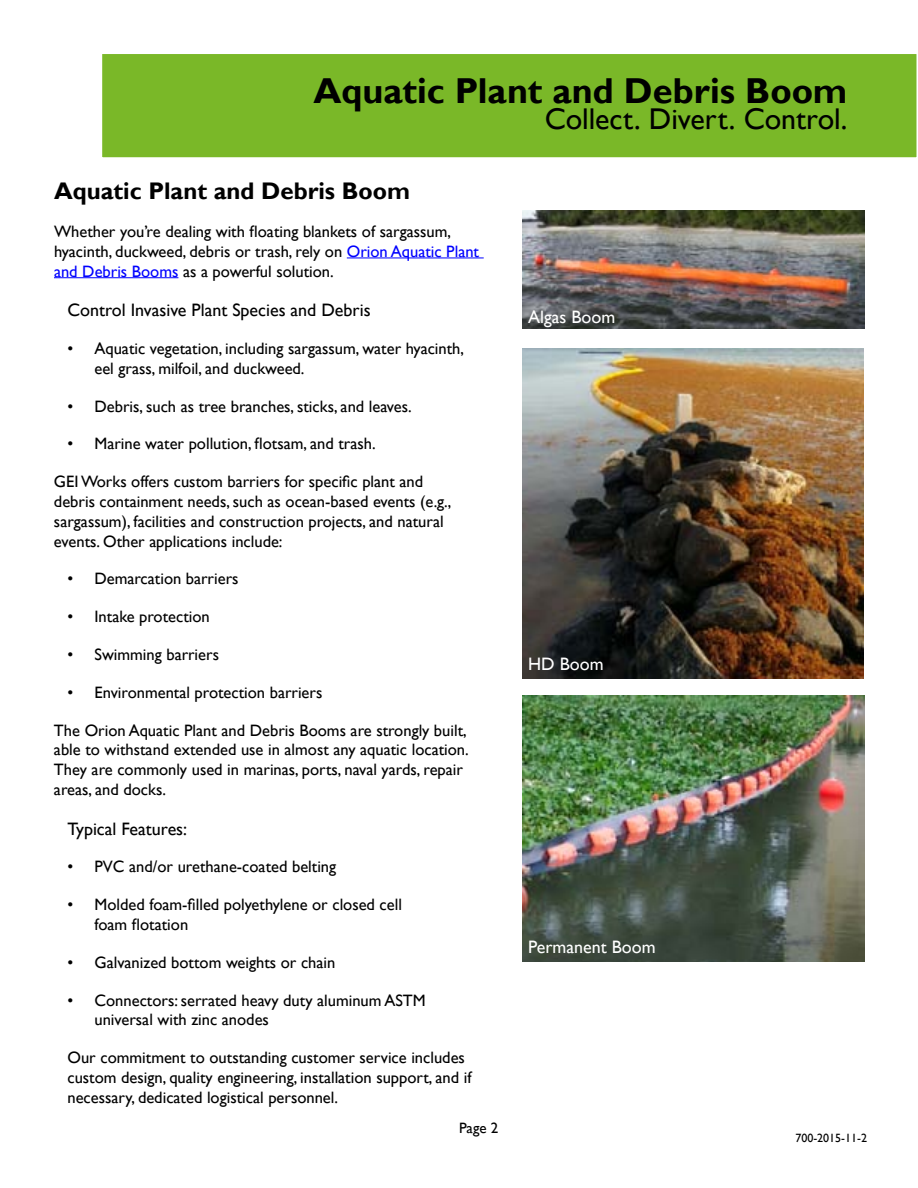
<style>
.page{position:relative;width:918px;height:1188px;background:#fff}
.page>*{position:absolute;margin:0;border:0;box-sizing:border-box;transform-origin:0 0}
.t1{font:700 36px "Gill Sans";color:#000}
.t2{font:30px "Gill Sans";letter-spacing:-.005em;color:#000}
.t3{font:700 24px "Gill Sans";color:#000}
.t4{font:18px "Gill Sans";color:#000}
.t5{font:18px "Gill Sans";color:#fff}
.t6{font:16.5px/19.8px "Gill Sans";color:#000}
.t7{font:15px "Gill Sans";color:#000}
.t8{font:12px "Gill Sans";color:#000}
.s1{color:#00f}
</style>
<div class="page">
<hr style="left:347px;top:258px;width:137px;height:1px;background:#00f">
<hr style="left:54px;top:277px;width:124px;height:1px;background:#00f">
<div style="left:101px;top:53px;width:816px;height:105px;background:#7ab828"></div>
<div style="left:101px;top:53px;width:817px;height:106px;border:2px solid #fff"></div>
<img style="left:523px;top:696px;width:341px;height:266px">
<img style="left:523px;top:348px;width:341px;height:331px">
<img style="left:523px;top:211px;width:341px;height:118px">
<h1 class="t1" style="left:313px;top:70px;width:535px">Aquatic Plant and Debris Boom</h1>
<h2 class="t2" style="left:545px;top:102px;width:304px">Collect. Divert. Control.</h2>
<h3 class="t3" style="left:54px;top:177px;width:358px">Aquatic Plant and Debris Boom</h3>
<p class="t6" style="left:54px;top:222px;width:427px">Whether you’re dealing with floating blankets of sargassum, hyacinth, duckweed, debris or trash, rely on <span class="s1">Orion Aquatic Plant and Debris Booms</span> as a powerful solution.</p>
<p class="t4" style="left:68px;top:300px;width:305px">Control Invasive Plant Species and Debris</p>
<p class="t6" style="left:94px;top:339px;width:371px;text-indent:-27px">• Aquatic vegetation, including sargassum, water hyacinth, eel grass, milfoil, and duckweed.</p>
<p class="t6" style="left:68px;top:396px;width:346px">• Debris, such as tree branches, sticks, and leaves.</p>
<p class="t6" style="left:68px;top:434px;width:310px">• Marine water pollution, flotsam, and trash.</p>
<p class="t6" style="left:54px;top:472px;width:399px">GEI Works offers custom barriers for specific plant and debris containment needs, such as ocean-based events (e.g., sargassum), facilities and construction projects, and natural events. Other applications include:</p>
<p class="t6" style="left:67px;top:569px;width:173px">• Demarcation barriers</p>
<p class="t6" style="left:67px;top:607px;width:144px">• Intake protection</p>
<p class="t6" style="left:67px;top:645px;width:153px">• Swimming barriers</p>
<p class="t6" style="left:67px;top:683px;width:256px">• Environmental protection barriers</p>
<p class="t6" style="left:54px;top:720px;width:416px">The Orion Aquatic Plant and Debris Booms are strongly built, able to withstand extended use in almost any aquatic location.<br>They are commonly used in marinas, ports, naval yards, repair areas, and docks.</p>
<p class="t4" style="left:68px;top:818px;width:121px">Typical Features:</p>
<p class="t6" style="left:68px;top:857px;width:270px">• PVC and/or urethane-coated belting</p>
<p class="t6" style="left:94px;top:895px;width:309px;text-indent:-27px">• Molded foam-filled polyethylene or closed cell foam flotation</p>
<p class="t6" style="left:68px;top:953px;width:269px">• Galvanized bottom weights or chain</p>
<p class="t6" style="left:94px;top:990px;width:333px;text-indent:-27px">• Connectors: serrated heavy duty aluminum ASTM universal with zinc anodes</p>
<p class="t6" style="left:68px;top:1048px;width:406px">Our commitment to outstanding customer service includes custom design, quality engineering, installation support, and if necessary, dedicated logistical personnel.</p>
<p class="t7" style="left:459px;top:1119px;width:41px">Page 2</p>
<p class="t5" style="left:528px;top:306px;width:89px">Algas Boom</p>
<p class="t5" style="left:528px;top:654px;width:77px">HD Boom</p>
<p class="t5" style="left:528px;top:936px;width:129px">Permanent Boom</p>
<p class="t8" style="left:795px;top:1131px;width:73px">700-2015-11-2</p>
</div>
